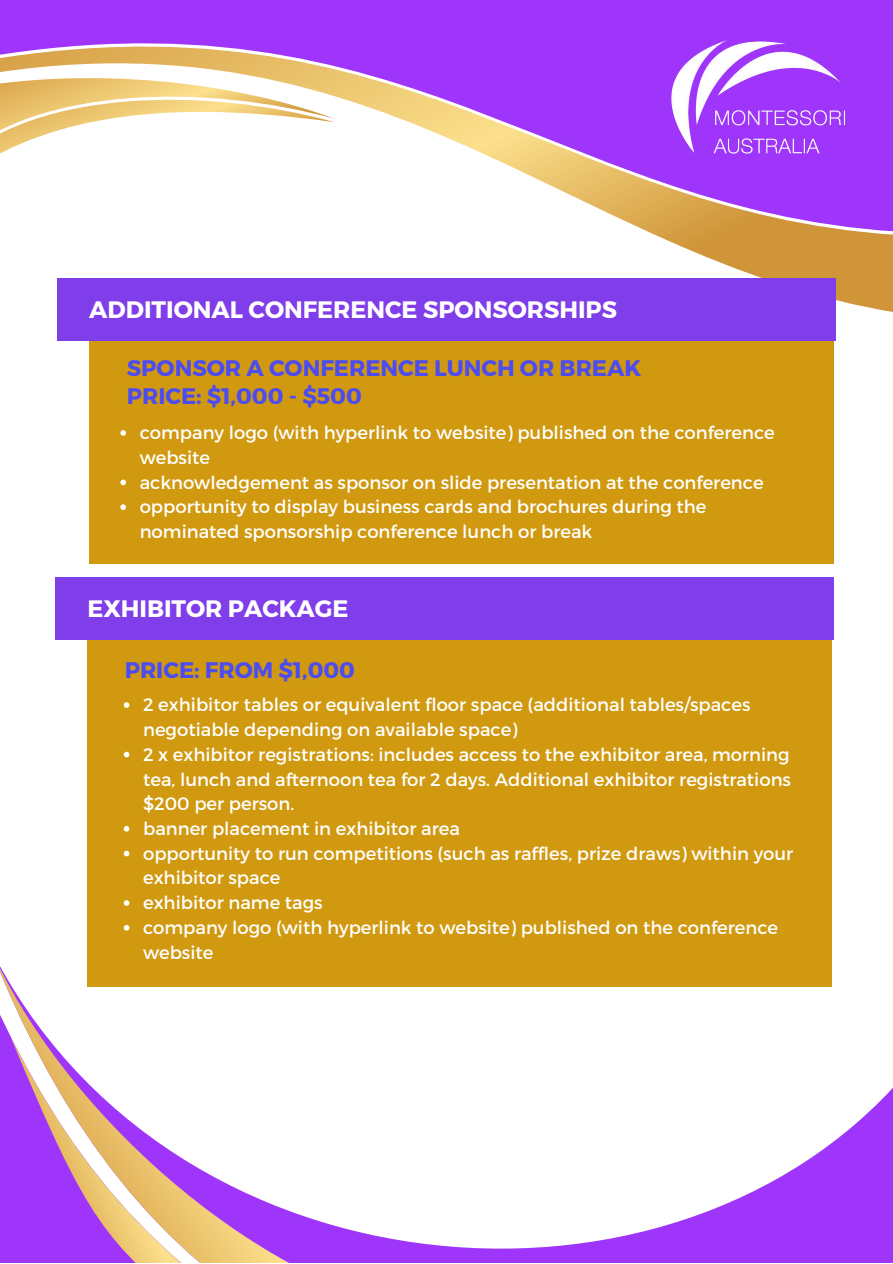
<style>
.page{position:relative;width:893px;height:1264px;background:#fff}
.page>*{position:absolute;margin:0;border:0;box-sizing:border-box;transform-origin:0 0}
.t1{font:700 23.7px "Montserrat";color:#fff}
.t2{font:700 22.5px "Montserrat";color:#4c4cf1}
.t3{font:18px/24.8px "Montserrat";color:#fff}
</style>
<div class="page">
<svg style="left:420px;top:946px;width:472px;height:316px"></svg>
<svg style="left:0;top:966px;width:420px;height:296px"></svg>
<svg style="left:11px;top:1036px;width:240px;height:226px"></svg>
<svg style="left:651px;top:233px;width:241px;height:84px;fill:#d09539"></svg>
<svg style="left:0;top:0;width:892px;height:233px;fill:#9f34fa"></svg>
<svg style="left:0;top:65px;width:335px;height:112px"></svg>
<img style="left:668px;top:38px;width:183px;height:120px">
<div style="left:89px;top:291px;width:744px;height:272px;background:#d09910"></div>
<svg style="left:120px;top:430px;width:6px;height:6px"></svg>
<svg style="left:120px;top:479px;width:6px;height:6px"></svg>
<svg style="left:120px;top:504px;width:6px;height:6px"></svg>
<div style="left:57px;top:278px;width:778px;height:62px;background:#803dea"></div>
<div style="left:87px;top:590px;width:744px;height:397px;background:#d09910"></div>
<svg style="left:124px;top:702px;width:5px;height:6px"></svg>
<svg style="left:124px;top:751px;width:5px;height:6px"></svg>
<svg style="left:124px;top:826px;width:5px;height:5px"></svg>
<svg style="left:124px;top:850px;width:5px;height:6px"></svg>
<svg style="left:124px;top:900px;width:5px;height:5px"></svg>
<svg style="left:124px;top:925px;width:5px;height:5px"></svg>
<div style="left:55px;top:577px;width:778px;height:63px;background:#803dea"></div>
<p class="t1" style="left:89px;top:294px;width:529px">ADDITIONAL CONFERENCE SPONSORSHIPS</p>
<p class="t2" style="left:127px;top:354px;width:516px">SPONSOR A CONFERENCE LUNCH OR BREAK</p>
<p class="t2" style="left:127px;top:382px;width:236px">PRICE: $1,000 - $500</p>
<p class="t3" style="left:140px;top:419px;width:636px">company logo (with hyperlink to website) published on the conference website</p>
<p class="t3" style="left:140px;top:469px;width:625px">acknowledgement as sponsor on slide presentation at the conference</p>
<p class="t3" style="left:140px;top:493px;width:568px">opportunity to display business cards and brochures during the nominated sponsorship conference lunch or break</p>
<p class="t1" style="left:87px;top:593px;width:263px">EXHIBITOR PACKAGE</p>
<p class="t2" style="left:125px;top:655px;width:232px">PRICE: FROM $1,000</p>
<p class="t3" style="left:143px;top:691px;width:609px">2 exhibitor tables or equivalent floor space (additional tables/spaces negotiable depending on available space)</p>
<p class="t3" style="left:143px;top:741px;width:649px;text-align:justify">2 x exhibitor registrations: includes access to the exhibitor area, morning tea, lunch and afternoon tea for 2 days. Additional exhibitor registrations $200 per person.</p>
<p class="t3" style="left:143px;top:815px;width:318px">banner placement in exhibitor area</p>
<p class="t3" style="left:143px;top:840px;width:651px">opportunity to run competitions (such as raffles, prize draws) within your exhibitor space</p>
<p class="t3" style="left:143px;top:889px;width:181px">exhibitor name tags</p>
<p class="t3" style="left:143px;top:914px;width:636px">company logo (with hyperlink to website) published on the conference website</p>
</div>
